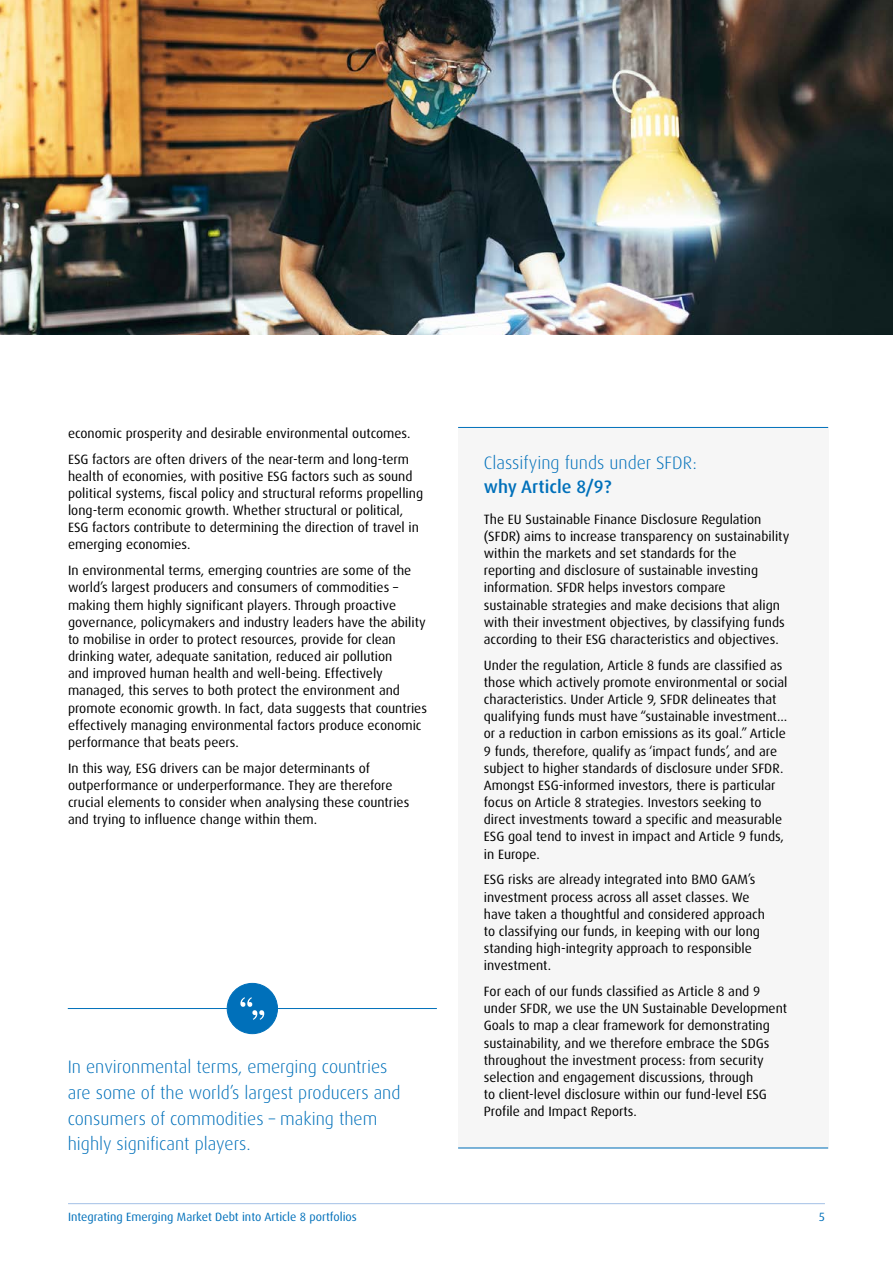
<style>
.page{position:relative;width:893px;height:1263px;background:#fff}
.page>*{position:absolute;margin:0;border:0;box-sizing:border-box;transform-origin:0 0}
.t1{font:300 18px/25.8px "Dax Pro";color:#0070ba}
.t2{font:500 18px "Dax Pro";color:#0070ba}
.t3{font:13.5px/17.1px "Dax Pro";color:#000}
.t4{font:12px "Dax Pro";color:#0070ba}
</style>
<div class="page">
<hr style="left:68px;top:1203px;width:757px;height:1px;background:#a4c1e6">
<img style="left:0;top:0;width:893px;height:335px">
<div style="left:458px;top:427px;width:370px;height:721px;background:#f6f6f6"></div>
<hr style="left:458px;top:427px;width:370px;height:1px;background:#0070ba">
<hr style="left:458px;top:1147px;width:370px;height:1px;background:#0070ba">
<hr style="left:68px;top:1008px;width:369px;height:1px;background:#0070ba">
<div style="left:227px;top:983px;width:50px;height:51px;background:#0070ba;border-radius:50%"></div>
<div style="left:227px;top:983px;width:51px;height:51px;border:1px solid #0070ba;border-radius:50%"></div>
<svg style="left:240px;top:997px;width:24px;height:23px"></svg>
<p class="t3" style="left:68px;top:420px;width:344px;line-height:25.8px">economic prosperity and desirable environmental outcomes.<br>ESG factors are often drivers of the near-term and long-term</p>
<p class="t3" style="left:68px;top:468px;width:357px">health of economies, with positive ESG factors such as sound political systems, fiscal policy and structural reforms propelling long-term economic growth. Whether structural or political, ESG factors contribute to determining the direction of travel in emerging economies.</p>
<p class="t3" style="left:68px;top:562px;width:360px">In environmental terms, emerging countries are some of the world’s largest producers and consumers of commodities – making them highly significant players. Through proactive governance, policymakers and industry leaders have the ability to mobilise in order to protect resources, provide for clean drinking water, adequate sanitation, reduced air pollution<br>and improved human health and well-being. Effectively managed, this serves to both protect the environment and promote economic growth. In fact, data suggests that countries effectively managing environmental factors produce economic performance that beats peers.</p>
<p class="t3" style="left:68px;top:759px;width:343px">In this way, ESG drivers can be major determinants of outperformance or underperformance. They are therefore crucial elements to consider when analysing these countries and trying to influence change within them.</p>
<h1 class="t1" style="left:68px;top:1054px;width:334px">In environmental terms, emerging countries are some of the world’s largest producers and consumers of commodities – making them highly significant players.</h1>
<h1 class="t1" style="left:484px;top:450px;width:215px">Classifying funds under SFDR:</h1>
<h1 class="t2" style="left:484px;top:475px;width:129px">why Article 8/9?</h1>
<p class="t3" style="left:484px;top:510px;width:307px">The EU Sustainable Finance Disclosure Regulation (SFDR) aims to increase transparency on sustainability within the markets and set standards for the reporting and disclosure of sustainable investing information. SFDR helps investors compare sustainable strategies and make decisions that align with their investment objectives, by classifying funds according to their ESG characteristics and objectives.</p>
<p class="t3" style="left:484px;top:656px;width:305px">Under the regulation, Article 8 funds are classified as those which actively promote environmental or social characteristics. Under Article 9, SFDR delineates that qualifying funds must have “sustainable investment… or a reduction in carbon emissions as its goal.” Article 9 funds, therefore, qualify as ‘impact funds’, and are subject to higher standards of disclosure under SFDR.<br>Amongst ESG-informed investors, there is particular focus on Article 8 strategies. Investors seeking to direct investments toward a specific and measurable ESG goal tend to invest in impact and Article 9 funds, in Europe.</p>
<p class="t3" style="left:484px;top:871px;width:283px">ESG risks are already integrated into BMO GAM’s investment process across all asset classes. We have taken a thoughtful and considered approach to classifying our funds, in keeping with our long standing high-integrity approach to responsible investment.</p>
<p class="t3" style="left:484px;top:983px;width:305px">For each of our funds classified as Article 8 and 9 under SFDR, we use the UN Sustainable Development Goals to map a clear framework for demonstrating sustainability, and we therefore embrace the SDGs throughout the investment process: from security selection and engagement discussions, through<br>to client-level disclosure within our fund-level ESG Profile and Impact Reports.</p>
<p class="t4" style="left:68px;top:1209px;width:290px">Integrating Emerging Market Debt into Article 8 portfolios</p>
<p class="t4" style="left:819px;top:1209px;width:7px">5</p>
</div>
